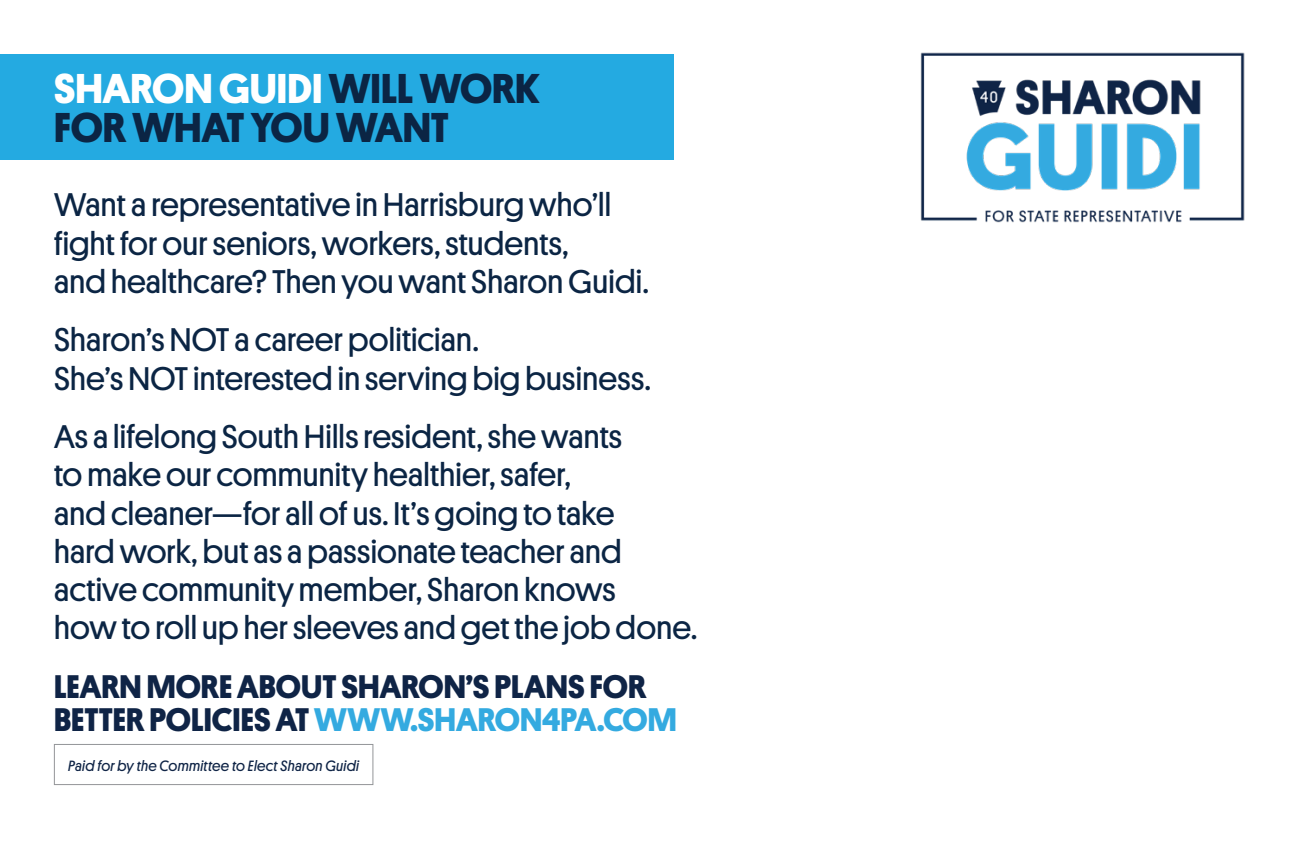
<style>
.page{position:relative;width:1296px;height:864px;background:#fff}
.page>*{position:absolute;margin:0;border:0;box-sizing:border-box;transform-origin:0 0}
.t1{font:700 42px/39px "Platform";color:#0b2544}
.t2{font:33px/38.4px "Platform";letter-spacing:.005em;color:#0b2544}
.t3{font:700 33px/33px "Platform";color:#0f2446}
.t4{font:italic 15px "Platform";letter-spacing:.02em;color:#0f2446}
.s1{color:#fff}
.s2{color:#34aae0}
</style>
<div class="page">
<div style="left:54px;top:744px;width:319px;height:41px;border:1px solid #939598"></div>
<div style="left:0;top:54px;width:674px;height:106px;background:#24aae1"></div>
<img style="left:920px;top:52px;width:325px;height:171px">
<p class="t1" style="left:54px;top:66px;width:487px"><span class="s1">SHARON GUIDI</span> WILL WORK<br>FOR WHAT YOU WANT</p>
<p class="t2" style="left:54px;top:184px;width:596px">Want a representative in Harrisburg who’ll fight for our seniors, workers, students,<br>and healthcare? Then you want Sharon Guidi.</p>
<p class="t2" style="left:54px;top:319px;width:598px">Sharon’s NOT a career politician.<br>She’s NOT interested in serving big business.</p>
<p class="t2" style="left:54px;top:416px;width:645px">As a lifelong South Hills resident, she wants<br>to make our community healthier, safer,<br>and cleaner—for all of us. It’s going to take<br>hard work, but as a passionate teacher and active community member, Sharon knows<br>how to roll up her sleeves and get the job done.</p>
<p class="t3" style="left:54px;top:668px;width:624px">LEARN MORE ABOUT SHARON’S PLANS FOR<br>BETTER POLICIES AT <span class="s2">WWW.SHARON4PA.COM</span></p>
<p class="t4" style="left:68px;top:755px;width:292px">Paid for by the Committee to Elect Sharon Guidi</p>
</div>
